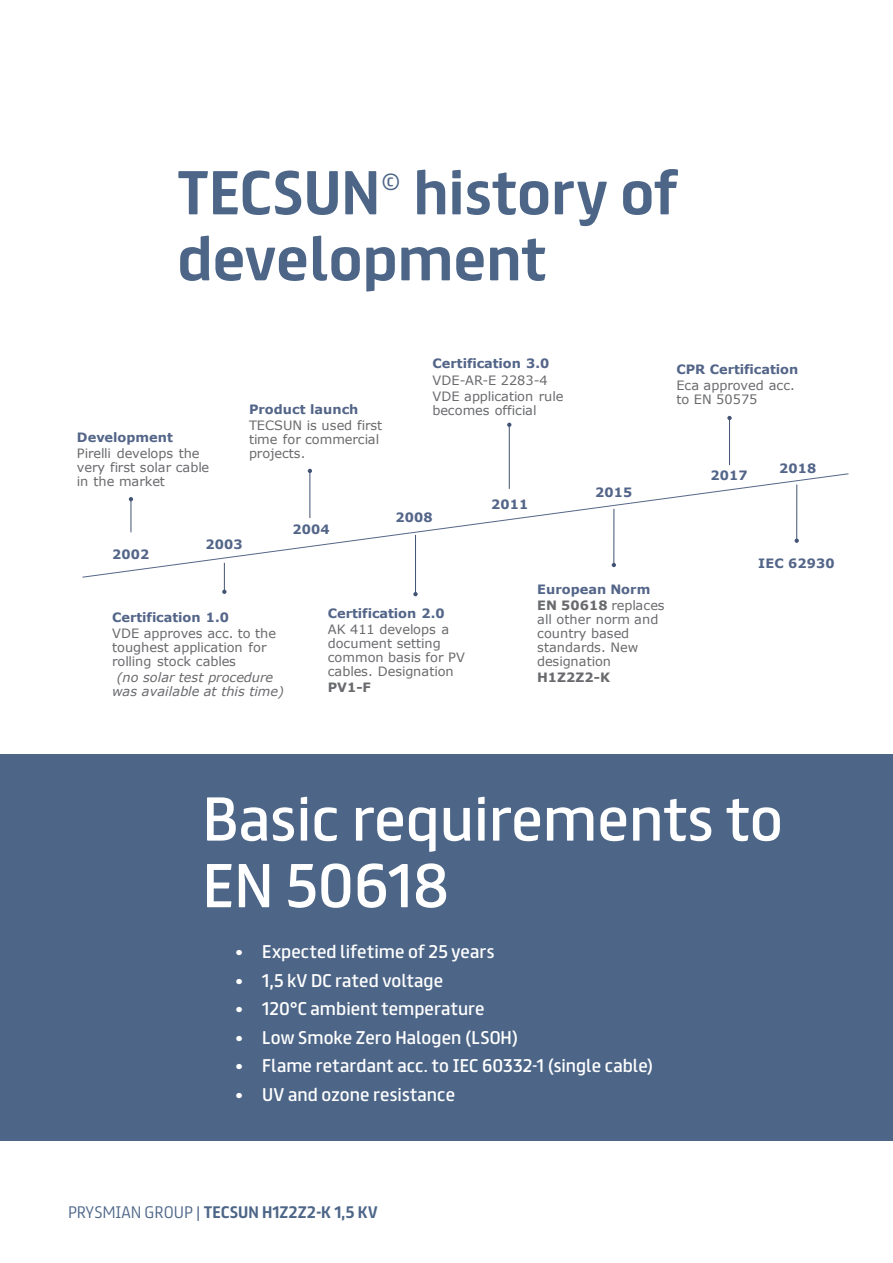
<style>
.page{position:relative;width:893px;height:1263px;background:#fff}
.page>*{position:absolute;margin:0;border:0;box-sizing:border-box;transform-origin:0 0}
.t1{font:55.5px/66.6px "FS Truman";color:#fff}
.t2{font:700 55.5px/66px "FS Truman";color:#4d6688}
.t3{font:300 21px "FS Truman";color:#4d6688}
.t4{font:16.5px "FS Truman";letter-spacing:.005em;color:#fff}
.t5{font:700 15px "FS Truman";color:#4d6688}
.t6{font:12.9px/14px "Verdana";color:#696a6d}
.t7{font:700 12.9px/16px "Verdana";letter-spacing:.005em;color:#536588}
.t8{font:italic 12.9px/14px "Verdana";letter-spacing:.005em;color:#696a6d;text-align:center}
.t9{font:700 12.9px "Verdana";letter-spacing:.005em;color:#696a6d}
.s1{color:#696a6d}
.s2{font-weight:400;color:#696a6d}
.s3{font-weight:300}
</style>
<div class="page">
<div style="left:0;top:754px;width:893px;height:387px;background:#4d6688"></div>
<svg style="left:82px;top:473px;width:767px;height:105px"></svg>
<hr style="left:613px;top:509px;width:1px;height:56px;background:#435373">
<svg style="left:612px;top:563px;width:4px;height:4px"></svg>
<hr style="left:415px;top:535px;width:1px;height:59px;background:#435373">
<svg style="left:413px;top:592px;width:5px;height:4px"></svg>
<hr style="left:131px;top:499px;width:1px;height:33px;background:#435373">
<svg style="left:129px;top:497px;width:4px;height:4px"></svg>
<hr style="left:310px;top:471px;width:1px;height:47px;background:#435373">
<svg style="left:308px;top:469px;width:4px;height:4px"></svg>
<svg style="left:222px;top:563px;width:5px;height:31px"></svg>
<hr style="left:509px;top:425px;width:1px;height:64px;background:#435373">
<svg style="left:507px;top:423px;width:4px;height:4px"></svg>
<hr style="left:729px;top:418px;width:1px;height:47px;background:#435373">
<svg style="left:727px;top:416px;width:5px;height:4px"></svg>
<hr style="left:796px;top:484px;width:1px;height:57px;background:#435373">
<svg style="left:795px;top:538px;width:4px;height:5px"></svg>
<h1 class="t2" style="left:177px;top:155px;width:502px;text-indent:236px">history of development</h1>
<h1 class="t2" style="left:177px;top:155px;width:204px">TECSUN</h1>
<h2 class="t3" style="left:380px;top:164px;width:23px">©</h2>
<p class="t7" style="left:77px;top:429px;width:98px">Development</p>
<p class="t6" style="left:77px;top:446px;width:134px">Pirelli develops the very first solar cable in the market</p>
<p class="t7" style="left:249px;top:401px;width:111px">Product launch</p>
<p class="t6" style="left:249px;top:418px;width:135px">TECSUN is used first time for commercial projects.</p>
<p class="t7" style="left:293px;top:521px;width:39px">2004</p>
<p class="t7" style="left:112px;top:546px;width:39px">2002</p>
<p class="t7" style="left:205px;top:536px;width:39px">2003</p>
<p class="t7" style="left:432px;top:355px;width:118px">Certification 3.0</p>
<p class="t6" style="left:432px;top:372px;width:132px;line-height:16px">VDE-AR-E 2283-4<br>VDE application rule</p>
<p class="t6" style="left:432px;top:403px;width:106px">becomes official</p>
<p class="t7" style="left:395px;top:509px;width:39px">2008</p>
<p class="t7" style="left:491px;top:496px;width:39px">2011</p>
<p class="t7" style="left:595px;top:484px;width:39px">2015</p>
<p class="t7" style="left:112px;top:609px;width:118px">Certification 1.0</p>
<p class="t6" style="left:112px;top:626px;width:165px">VDE approves acc. to the toughest application for rolling stock cables</p>
<p class="t8" style="left:112px;top:670px;width:173px">(no solar test procedure was available at this time)</p>
<p class="t7" style="left:328px;top:605px;width:118px">Certification 2.0</p>
<p class="t6" style="left:328px;top:623px;width:139px">AK 411 develops a document setting common basis for PV cables. Designation</p>
<p class="t9" style="left:328px;top:678px;width:45px">PV1-F</p>
<p class="t7" style="left:537px;top:581px;width:129px">European Norm<br><span class="s1">EN 50618</span> <span class="s2">replaces</span></p>
<p class="t6" style="left:537px;top:612px;width:123px">all other norm and country based standards. New designation</p>
<p class="t9" style="left:537px;top:668px;width:74px">H1Z2Z2-K</p>
<p class="t7" style="left:676px;top:361px;width:124px">CPR Certification</p>
<p class="t6" style="left:676px;top:378px;width:120px">Eca approved acc. to EN 50575</p>
<p class="t7" style="left:711px;top:467px;width:39px">2017</p>
<p class="t7" style="left:779px;top:460px;width:39px">2018</p>
<p class="t7" style="left:758px;top:555px;width:78px">IEC 62930</p>
<h1 class="t1" style="left:203px;top:781px;width:582px">Basic requirements to<br>EN 50618</h1>
<p class="t4" style="left:235px;top:937px;width:261px">• Expected lifetime of 25 years</p>
<p class="t4" style="left:235px;top:966px;width:209px">• 1,5 kV DC rated voltage</p>
<p class="t4" style="left:235px;top:994px;width:251px">• 120°C ambient temperature</p>
<p class="t4" style="left:235px;top:1023px;width:285px">• Low Smoke Zero Halogen (LSOH)</p>
<p class="t4" style="left:235px;top:1051px;width:420px">• Flame retardant acc. to IEC 60332-1 (single cable)</p>
<p class="t4" style="left:235px;top:1080px;width:221px">• UV and ozone resistance</p>
<p class="t5" style="left:68px;top:1199px;width:311px"><span class="s3">PRYSMIAN GROUP |</span> TECSUN H1Z2Z2-K 1,5 KV</p>
</div>
